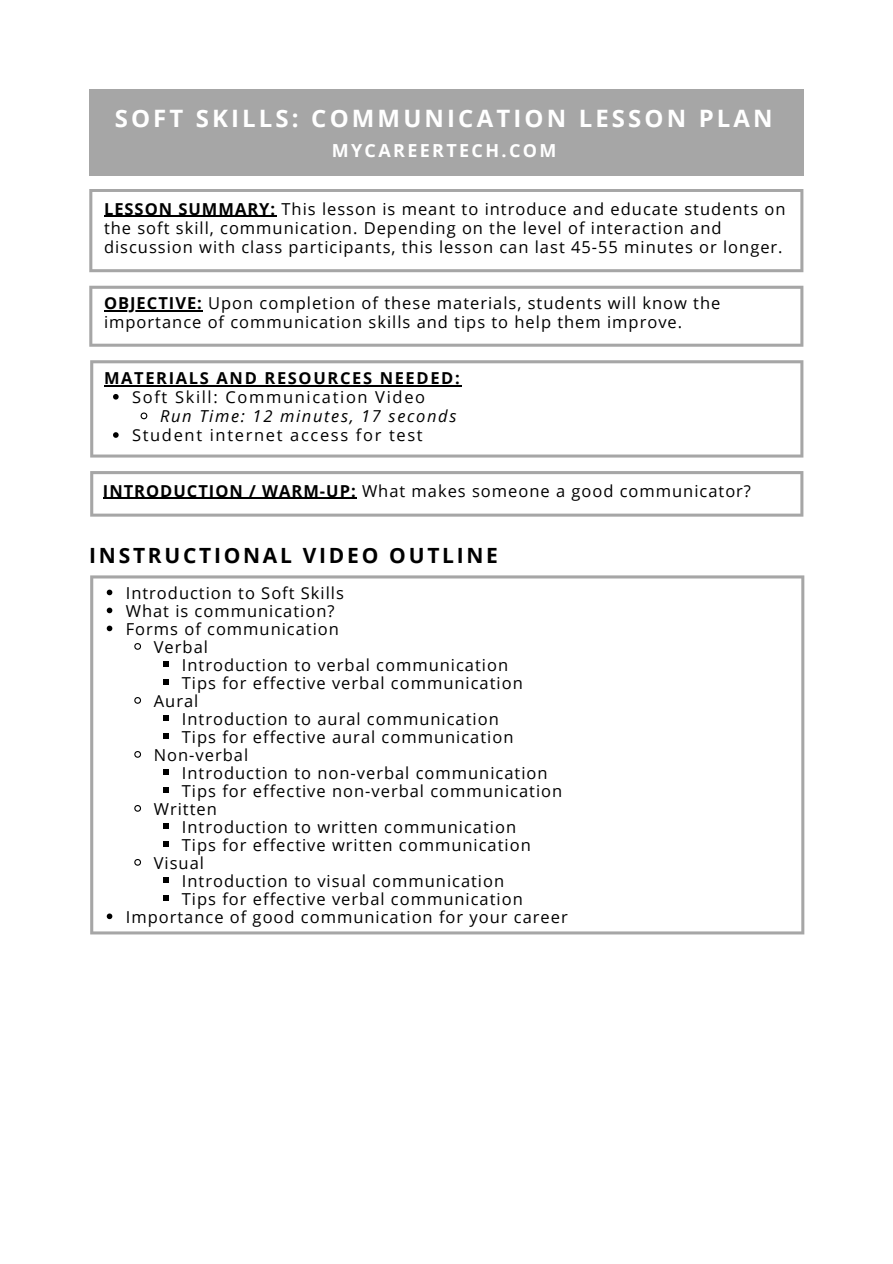
<style>
.page{position:relative;width:893px;height:1264px;background:#fff}
.page>*{position:absolute;margin:0;border:0;box-sizing:border-box;transform-origin:0 0}
.t1{font:700 24px "Open Sans";letter-spacing:.13em;color:#fff}
.t2{font:700 21px "Open Sans";letter-spacing:.13em;color:#000}
.t3{font:700 18px "Open Sans";letter-spacing:.13em;color:#fff}
.t4{font:16.5px/19px "Open Sans";letter-spacing:.06em;color:#000}
.t5{font:16.5px "Open Sans";letter-spacing:.1em;color:#000}
.t6{font:700 16.5px "Open Sans";letter-spacing:.1em;color:#000}
.t7{font:italic 16.5px "Open Sans";letter-spacing:.1em;color:#000}
.s1{font-weight:700}
</style>
<div class="page">
<svg style="left:89px;top:189px;width:714px;height:83px"></svg>
<svg style="left:89px;top:286px;width:714px;height:61px"></svg>
<svg style="left:90px;top:360px;width:713px;height:97px"></svg>
<hr style="left:104px;top:310px;width:99px;height:1px;background:#000">
<svg style="left:90px;top:575px;width:714px;height:359px"></svg>
<svg style="left:107px;top:589px;width:5px;height:6px"></svg>
<svg style="left:107px;top:607px;width:5px;height:6px"></svg>
<svg style="left:107px;top:625px;width:5px;height:6px"></svg>
<svg style="left:133px;top:642px;width:9px;height:8px"></svg>
<svg style="left:163px;top:661px;width:5px;height:6px"></svg>
<svg style="left:163px;top:679px;width:5px;height:6px"></svg>
<svg style="left:133px;top:696px;width:9px;height:8px"></svg>
<svg style="left:163px;top:715px;width:5px;height:6px"></svg>
<svg style="left:163px;top:733px;width:5px;height:6px"></svg>
<svg style="left:133px;top:750px;width:9px;height:8px"></svg>
<svg style="left:163px;top:769px;width:5px;height:6px"></svg>
<svg style="left:163px;top:787px;width:5px;height:6px"></svg>
<svg style="left:133px;top:804px;width:9px;height:8px"></svg>
<svg style="left:163px;top:823px;width:5px;height:6px"></svg>
<svg style="left:163px;top:841px;width:5px;height:6px"></svg>
<svg style="left:133px;top:858px;width:9px;height:8px"></svg>
<svg style="left:163px;top:877px;width:5px;height:6px"></svg>
<svg style="left:163px;top:895px;width:5px;height:6px"></svg>
<svg style="left:107px;top:913px;width:5px;height:6px"></svg>
<hr style="left:104px;top:216px;width:172px;height:1px;background:#000">
<svg style="left:113px;top:394px;width:6px;height:5px"></svg>
<svg style="left:140px;top:411px;width:8px;height:9px"></svg>
<svg style="left:113px;top:432px;width:6px;height:6px"></svg>
<hr style="left:104px;top:385px;width:357px;height:1px;background:#000">
<div style="left:89px;top:132px;width:714px;height:44px;background:#a6a6a6"></div>
<div style="left:89px;top:89px;width:714px;height:44px;background:#a6a6a6"></div>
<svg style="left:90px;top:471px;width:713px;height:45px"></svg>
<hr style="left:103px;top:498px;width:254px;height:1px;background:#000">
<p class="t1" style="left:115px;top:102px;width:659px">SOFT SKILLS: COMMUNICATION LESSON PLAN</p>
<p class="t3" style="left:332px;top:137px;width:226px">MYCAREERTECH.COM</p>
<p class="t4" style="left:104px;top:199px;width:683px"><span class="s1">LESSON SUMMARY:</span> This lesson is meant to introduce and educate students on the soft skill, communication. Depending on the level of interaction and discussion with class participants, this lesson can last 45-55 minutes or longer.</p>
<p class="t4" style="left:104px;top:293px;width:617px"><span class="s1">OBJECTIVE:</span> Upon completion of these materials, students will know the importance of communication skills and tips to help them improve.</p>
<p class="t6" style="left:104px;top:366px;width:357px">MATERIALS AND RESOURCES NEEDED:</p>
<p class="t5" style="left:132px;top:385px;width:294px">Soft Skill: Communication Video</p>
<p class="t7" style="left:160px;top:404px;width:298px">Run Time: 12 minutes, 17 seconds</p>
<p class="t5" style="left:132px;top:423px;width:292px">Student internet access for test</p>
<p class="t4" style="left:103px;top:480px;width:649px"><span class="s1">INTRODUCTION / WARM-UP:</span> What makes someone a good communicator?</p>
<p class="t2" style="left:89px;top:540px;width:410px">INSTRUCTIONAL VIDEO OUTLINE</p>
<p class="t4" style="left:126px;top:582px;width:220px">Introduction to Soft Skills</p>
<p class="t4" style="left:126px;top:600px;width:210px">What is communication?</p>
<p class="t4" style="left:126px;top:618px;width:215px">Forms of communication</p>
<p class="t4" style="left:154px;top:636px;width:56px">Verbal</p>
<p class="t4" style="left:182px;top:654px;width:328px">Introduction to verbal communication</p>
<p class="t4" style="left:182px;top:672px;width:342px">Tips for effective verbal communication</p>
<p class="t4" style="left:154px;top:690px;width:46px">Aural</p>
<p class="t4" style="left:182px;top:708px;width:318px">Introduction to aural communication</p>
<p class="t4" style="left:182px;top:726px;width:333px">Tips for effective aural communication</p>
<p class="t4" style="left:154px;top:744px;width:96px">Non-verbal</p>
<p class="t4" style="left:182px;top:762px;width:367px">Introduction to non-verbal communication</p>
<p class="t4" style="left:182px;top:780px;width:382px">Tips for effective non-verbal communication</p>
<p class="t4" style="left:154px;top:798px;width:65px">Written</p>
<p class="t4" style="left:182px;top:816px;width:336px">Introduction to written communication</p>
<p class="t4" style="left:182px;top:834px;width:350px">Tips for effective written communication</p>
<p class="t4" style="left:154px;top:852px;width:52px">Visual</p>
<p class="t4" style="left:182px;top:870px;width:324px">Introduction to visual communication</p>
<p class="t4" style="left:182px;top:888px;width:342px">Tips for effective verbal communication</p>
<p class="t4" style="left:126px;top:906px;width:443px">Importance of good communication for your career</p>
</div>
